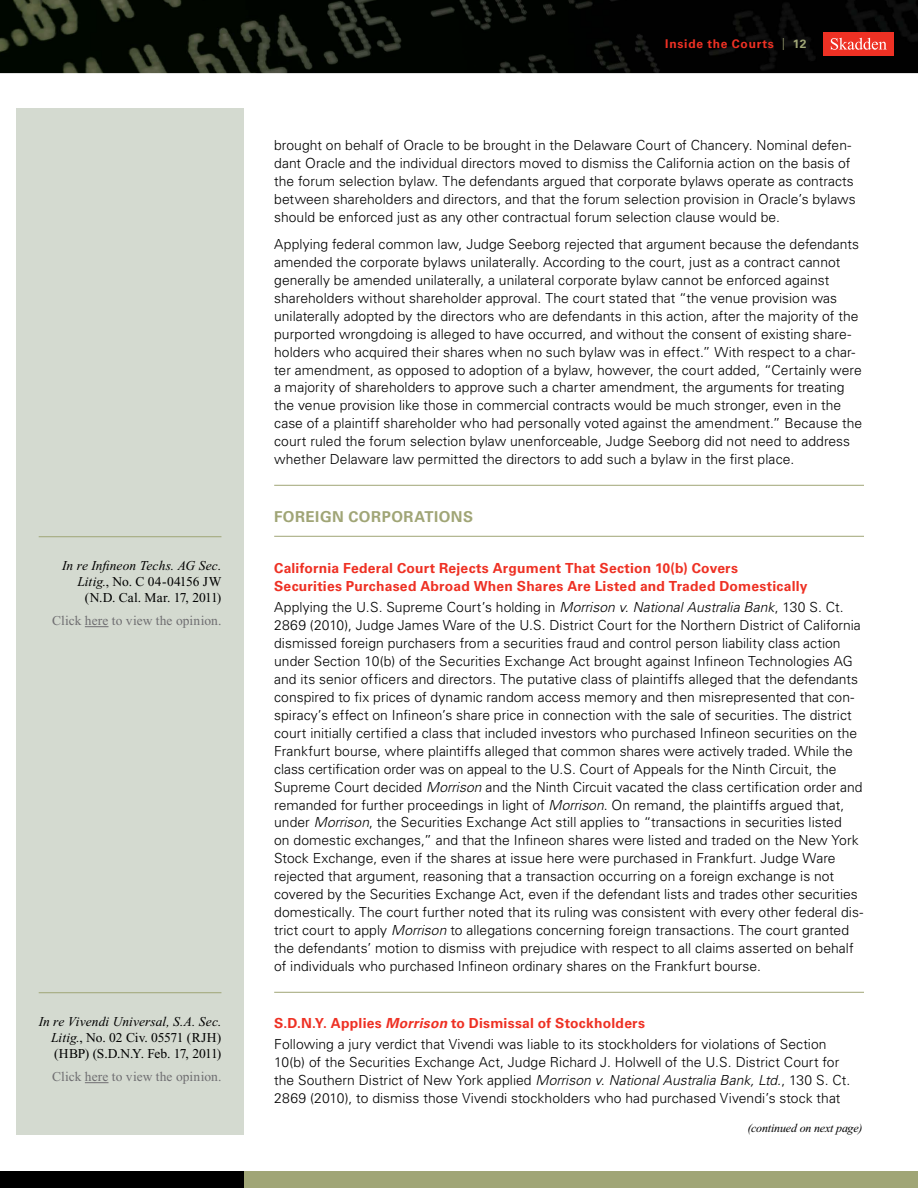
<style>
.page{position:relative;width:918px;height:1188px;background:#fff}
.page>*{position:absolute;margin:0;border:0;box-sizing:border-box;transform-origin:0 0}
.t1{font:700 15px "Univers LT Std";letter-spacing:.03em;color:#a0a576}
.t2{font:300 13.8px/18px "Univers LT Std";letter-spacing:.005em;color:#000}
.t3{font:700 13.8px/18px "Univers LT Std";letter-spacing:.015em;color:#ee3124}
.t4{font:13.5px/16.2px "Times New Roman PS Std";letter-spacing:-.005em;color:#000;text-align:right}
.t5{font:13.5px "Times New Roman PS Std";letter-spacing:.005em;color:#6f6e71}
.t6{font:italic 12px "Times New Roman PS Std";letter-spacing:-.015em;color:#000}
.t7{font:700 12px "Univers LT Std";letter-spacing:.065em;color:#ee3124}
.s1{font-style:italic}
.s2{font-weight:300;color:#a0a576}
.s3{color:#a0a576}
.s4{font-weight:700;color:#ee3124}
.s5{font-weight:700;font-style:italic;color:#ee3124}
</style>
<div class="page">
<img style="left:0;top:0;width:918px;height:73px">
<div style="left:16px;top:108px;width:228px;height:1026px;background:#d4dad0"></div>
<div style="left:0;top:1172px;width:918px;height:16px;background:#a0a576"></div>
<div style="left:0;top:1172px;width:244px;height:16px;background:#000"></div>
<div style="left:824px;top:32px;width:70px;height:23px;background:#ee3124"></div>
<svg style="left:831px;top:38px;width:56px;height:12px"></svg>
<hr style="left:274px;top:485px;width:590px;height:1px;background:#a0a576">
<hr style="left:274px;top:536px;width:590px;height:1px;background:#a0a576">
<hr style="left:274px;top:992px;width:590px;height:1px;background:#a0a576">
<hr style="left:39px;top:536px;width:182px;height:1px;background:#a0a576">
<svg style="left:85px;top:626px;width:24px;height:1px"></svg>
<hr style="left:39px;top:992px;width:182px;height:1px;background:#a0a576">
<svg style="left:85px;top:1082px;width:24px;height:1px"></svg>
<p class="t4" style="left:62px;top:557px;width:161px"><span class="s1">In re Infineon Techs. AG Sec.<br>Litig.</span>, No. C 04-04156 JW (N.D. Cal. Mar. 17, 2011)</p>
<p class="t5" style="left:52px;top:613px;width:171px">Click here to view the opinion.</p>
<p class="t4" style="left:51px;top:1013px;width:172px;text-align:justify;text-indent:-12px"><span class="s1">In re Vivendi Universal, S.A. Sec.<br>Litig.</span>, No. 02 Civ. 05571 (RJH) (HBP) (S.D.N.Y. Feb. 17, 2011)</p>
<p class="t5" style="left:52px;top:1069px;width:171px">Click here to view the opinion.</p>
<p class="t7" style="left:665px;top:37px;width:143px">Inside the Courts <span class="s2">|</span> <span class="s3">12</span></p>
<p class="t2" style="left:274px;top:136px;width:583px">brought on behalf of Oracle to be brought in the Delaware Court of Chancery. Nominal defen&shy;dant Oracle and the individual directors moved to dismiss the California action on the basis of the forum selection bylaw. The defendants argued that corporate bylaws operate as contracts between shareholders and directors, and that the forum selection provision in Oracle’s bylaws should be enforced just as any other contractual forum selection clause would be.</p>
<p class="t2" style="left:274px;top:235px;width:589px">Applying federal common law, Judge Seeborg rejected that argument because the defendants amended the corporate bylaws unilaterally. According to the court, just as a contract cannot generally be amended unilaterally, a unilateral corporate bylaw cannot be enforced against shareholders without shareholder approval. The court stated that “the venue provision was unilaterally adopted by the directors who are defendants in this action, after the majority of the purported wrongdoing is alleged to have occurred, and without the consent of existing share&shy;holders who acquired their shares when no such bylaw was in effect.” With respect to a char&shy;ter amendment, as opposed to adoption of a bylaw, however, the court added, “Certainly were a majority of shareholders to approve such a charter amendment, the arguments for treating the venue provision like those in commercial contracts would be much stronger, even in the case of a plaintiff shareholder who had personally voted against the amendment.” Because the court ruled the forum selection bylaw unenforceable, Judge Seeborg did not need to address whether Delaware law permitted the directors to add such a bylaw in the first place.</p>
<p class="t1" style="left:274px;top:507px;width:11px">FORE</p>
<p class="t1" style="left:315px;top:507px;width:56px">IGN CORPOR</p>
<p class="t1" style="left:414px;top:507px;width:37px">ATIONS</p>
<p class="t3" style="left:274px;top:559px;width:535px">California Federal Court Rejects Argument That Section 10(b) Covers<br>Securities Purchased Abroad When Shares Are Listed and Traded Domestically</p>
<p class="t2" style="left:274px;top:598px;width:591px">Applying the U.S. Supreme Court’s holding in <span class="s1">Morrison v. National Australia Bank</span>, 130 S. Ct.<br>2869 (2010), Judge James Ware of the U.S. District Court for the Northern District of California dismissed foreign purchasers from a securities fraud and control person liability class action under Section 10(b) of the Securities Exchange Act brought against Infineon Technologies AG and its senior officers and directors. The putative class of plaintiffs alleged that the defendants conspired to fix prices of dynamic random access memory and then misrepresented that con&shy;spiracy’s effect on Infineon’s share price in connection with the sale of securities. The district court initially certified a class that included investors who purchased Infineon securities on the Frankfurt bourse, where plaintiffs alleged that common shares were actively traded. While the class certification order was on appeal to the U.S. Court of Appeals for the Ninth Circuit, the Supreme Court decided <span class="s1">Morrison</span> and the Ninth Circuit vacated the class certification order and remanded for further proceedings in light of <span class="s1">Morrison</span>. On remand, the plaintiffs argued that, under <span class="s1">Morrison</span>, the Securities Exchange Act still applies to “transactions in securities listed<br>on domestic exchanges,” and that the Infineon shares were listed and traded on the New York Stock Exchange, even if the shares at issue here were purchased in Frankfurt. Judge Ware rejected that argument, reasoning that a transaction occurring on a foreign exchange is not covered by the Securities Exchange Act, even if the defendant lists and trades other securities domestically. The court further noted that its ruling was consistent with every other federal dis&shy;trict court to apply <span class="s1">Morrison</span> to allegations concerning foreign transactions. The court granted the defendants’ motion to dismiss with prejudice with respect to all claims asserted on behalf of individuals who purchased Infineon ordinary shares on the Frankfurt bourse.</p>
<p class="t2" style="left:274px;top:1013px;width:554px;line-height:21px"><span class="s4">S.D.N.Y. Applies</span> <span class="s5">Morrison</span> <span class="s4">to Dismissal of Stockholders<br></span>Following a jury verdict that Vivendi was liable to its stockholders for violations of Section</p>
<p class="t2" style="left:274px;top:1054px;width:578px">10(b) of the Securities Exchange Act, Judge Richard J. Holwell of the U.S. District Court for the Southern District of New York applied <span class="s1">Morrison v. National Australia Bank, Ltd.</span>, 130 S. Ct.<br>2869 (2010), to dismiss those Vivendi stockholders who had purchased Vivendi’s stock that</p>
<p class="t6" style="left:747px;top:1122px;width:117px">(continued on next page)</p>
</div>
